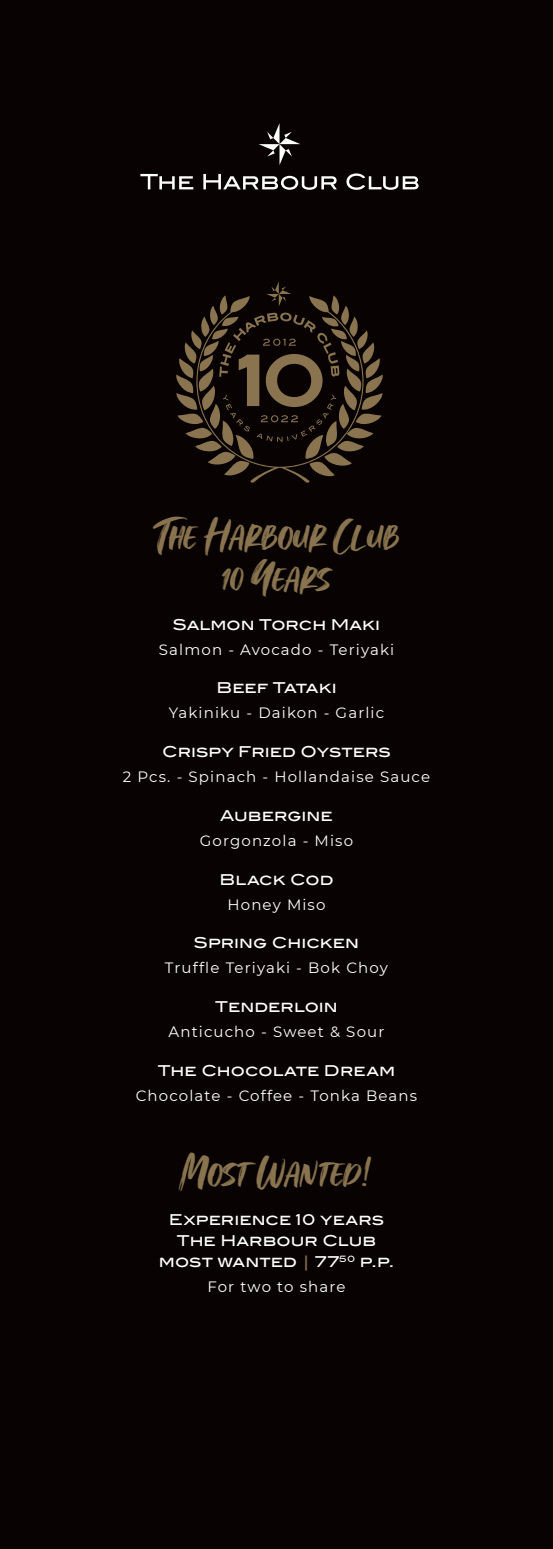
<style>
.page{position:relative;width:553px;height:1549px;background:#fff}
.page>*{position:absolute;margin:0;border:0;box-sizing:border-box;transform-origin:0 0}
.t1{font:46.25px/42.5px "Perfect Moment Script";color:#89744f;text-align:center}
.t2{font:15px "Montserrat";letter-spacing:.075em;color:#fff}
.t3{font:15px/21.2px "Blair ITC Std";letter-spacing:.005em;color:#fff;text-align:center}
.s1{color:#89744f}
</style>
<div class="page">
<div style="left:0;top:0;width:553px;height:1548px;background:#080302"></div>
<svg style="left:259px;top:123px;width:41px;height:42px"></svg>
<svg style="left:140px;top:174px;width:53px;height:15px"></svg>
<svg style="left:203px;top:174px;width:134px;height:16px"></svg>
<svg style="left:346px;top:173px;width:72px;height:17px"></svg>
<svg style="left:176px;top:295px;width:207px;height:187px"></svg>
<svg style="left:266px;top:282px;width:25px;height:24px"></svg>
<svg style="left:219px;top:312px;width:120px;height:130px"></svg>
<h1 class="t1" style="left:153px;top:513px;width:248px">The Harbour Club<br>10 Years</h1>
<p class="t3" style="left:173px;top:613px;width:209px">Salmon Torch Maki</p>
<p class="t2" style="left:159px;top:639px;width:237px">Salmon - Avocado - Teriyaki</p>
<p class="t3" style="left:216px;top:677px;width:122px">Beef Tataki</p>
<p class="t2" style="left:169px;top:702px;width:217px">Yakiniku - Daikon - Garlic</p>
<p class="t3" style="left:162px;top:741px;width:230px">Crispy Fried Oysters</p>
<p class="t2" style="left:123px;top:766px;width:309px">2 Pcs. - Spinach - Hollandaise Sauce</p>
<p class="t3" style="left:220px;top:805px;width:114px">Aubergine</p>
<p class="t2" style="left:200px;top:830px;width:155px">Gorgonzola - Miso</p>
<p class="t3" style="left:219px;top:868px;width:115px">Black Cod</p>
<p class="t2" style="left:227px;top:894px;width:99px">Honey Miso</p>
<p class="t3" style="left:194px;top:932px;width:167px">Spring Chicken</p>
<p class="t2" style="left:165px;top:957px;width:224px">Truffle Teriyaki - Bok Choy</p>
<p class="t3" style="left:215px;top:996px;width:124px">Tenderloin</p>
<p class="t2" style="left:168px;top:1021px;width:217px">Anticucho - Sweet &amp; Sour</p>
<p class="t3" style="left:158px;top:1060px;width:239px">The Chocolate Dream</p>
<p class="t2" style="left:136px;top:1085px;width:283px">Chocolate - Coffee - Tonka Beans</p>
<h1 class="t1" style="left:180px;top:1150px;width:195px">Most Wanted!</h1>
<p class="t3" style="left:159px;top:1208px;width:237px">Experience 10 years<br>The Harbour Club most wanted <span class="s1">|</span> 77<sup>50</sup> p.p.</p>
<p class="t2" style="left:207px;top:1276px;width:140px">For two to share</p>
</div>
